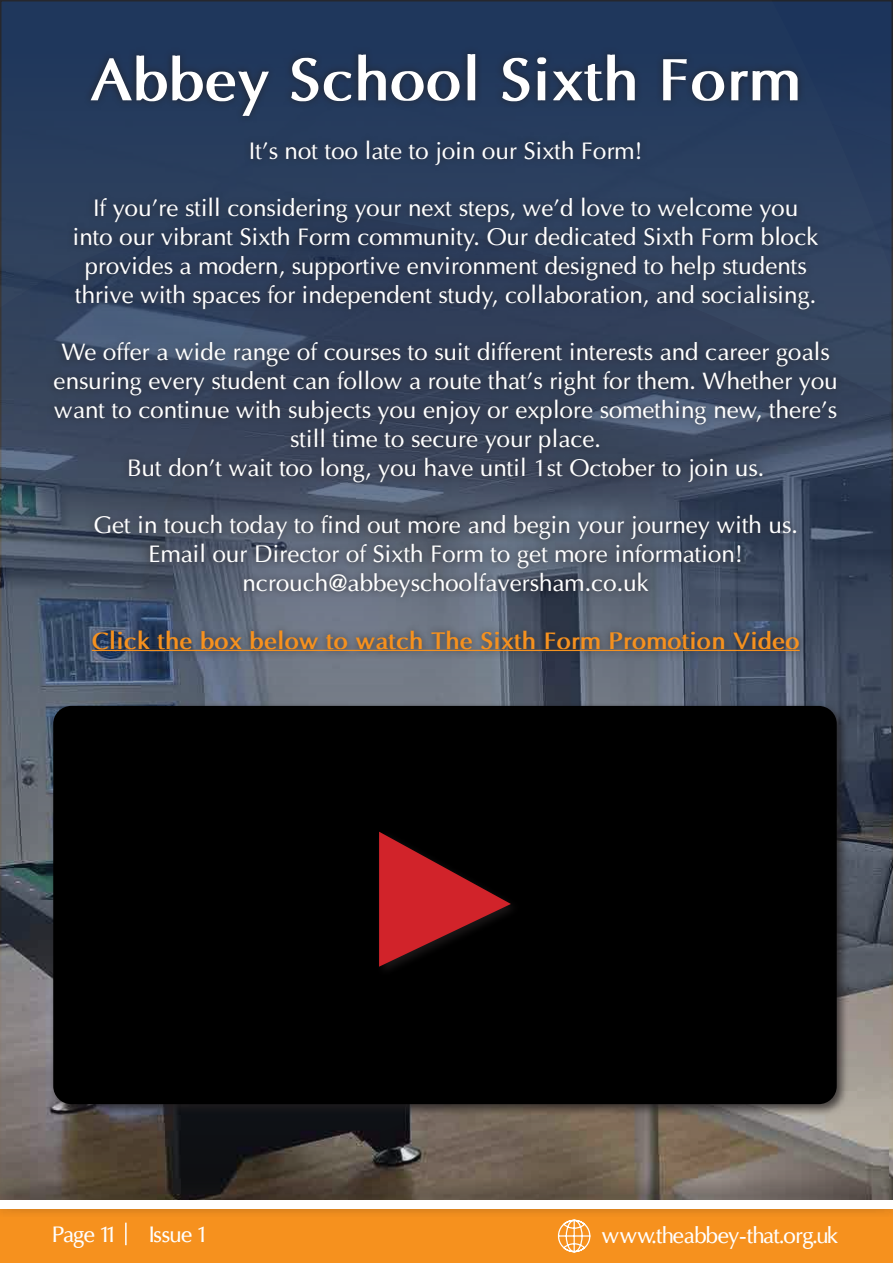
<style>
.page{position:relative;width:893px;height:1263px;background:#fff}
.page>*{position:absolute;margin:0;border:0;box-sizing:border-box;transform-origin:0 0}
.t1{font:700 60px "Optima";color:#fff}
.t2{font:24px/28.8px "Optima";color:#fff;text-align:center}
.t3{font:700 24px "Optima";color:#f6911e}
.t4{font:22.5px "Oregon LDO Medium";color:#fff}
</style>
<div class="page">
<div style="left:0;top:0;width:893px;height:49px;background:#1f375c"></div>
<img style="left:0;top:49px;width:893px;height:1124px">
<div style="left:0;top:1209px;width:893px;height:54px;background:#f6911e"></div>
<hr style="left:125px;top:1222px;width:2px;height:23px;background:#fff">
<div style="left:0;top:1173px;width:893px;height:46px;background:#231f20;opacity:.75"></div>
<div style="left:0;top:1201px;width:893px;height:8px;background:#fff"></div>
<svg style="left:557px;top:1218px;width:35px;height:34px"></svg>
<div style="left:47px;top:46px;width:797px;height:613px;background:#231f20;opacity:.75"></div>
<hr style="left:92px;top:650px;width:708px;height:1px;background:#f6911e">
<div style="left:49px;top:702px;width:800px;height:415px;background:#231f20;opacity:.75"></div>
<div style="left:53px;top:706px;width:784px;height:398px;background:#000;border-radius:18px"></div>
<svg style="left:379px;top:832px;width:132px;height:135px"></svg>
<p class="t1" style="left:90px;top:43px;width:713px">Abbey School Sixth Form</p>
<p class="t2" style="left:249px;top:136px;width:395px">It’s not too late to join our Sixth Form!</p>
<p class="t2" style="left:73px;top:194px;width:747px">If you’re still considering your next steps, we’d love to welcome you into our vibrant Sixth Form community. Our dedicated Sixth Form block provides a modern, supportive environment designed to help students thrive with spaces for independent study, collaboration, and socialising.</p>
<p class="t2" style="left:54px;top:338px;width:786px">We offer a wide range of courses to suit different interests and career goals ensuring every student can follow a route that’s right for them. Whether you want to continue with subjects you enjoy or explore something new, there’s still time to secure your place.</p>
<p class="t2" style="left:127px;top:453px;width:639px">But don’t wait too long, you have until 1st October to join us.</p>
<p class="t2" style="left:94px;top:511px;width:706px">Get in touch today to find out more and begin your journey with us.</p>
<p class="t2" style="left:149px;top:539px;width:596px">Email our Director of Sixth Form to get more information!</p>
<p class="t2" style="left:243px;top:568px;width:408px">ncrouch@abbeyschoolfaversham.co.uk</p>
<p class="t3" style="left:92px;top:626px;width:709px">Click the box below to watch The Sixth Form Promotion Video</p>
<p class="t4" style="left:53px;top:1222px;width:62px">Page 11</p>
<p class="t4" style="left:150px;top:1222px;width:56px">Issue 1</p>
<p class="t4" style="left:601px;top:1222px;width:239px">www.theabbey-that.org.uk</p>
</div>
